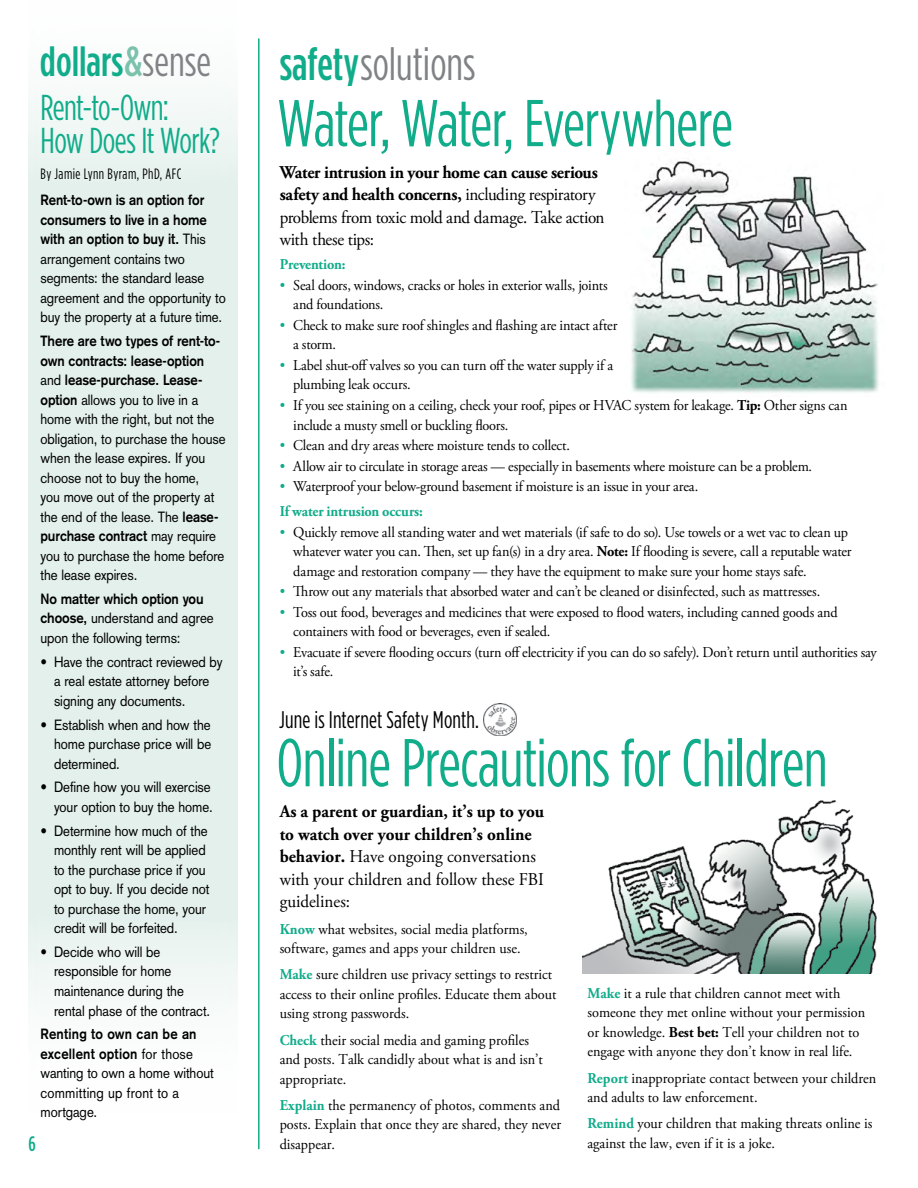
<style>
.page{position:relative;width:918px;height:1188px;background:#fff}
.page>*{position:absolute;margin:0;border:0;box-sizing:border-box;transform-origin:0 0}
.t1{font:67.5px "Gotham Condensed";letter-spacing:-.01em;color:#11ac8a;scale:.95 1}
.t2{font:66px "Gotham Condensed";letter-spacing:-.015em;color:#11ac8a;scale:.95 1}
.t3{font:46.5px "Gotham Condensed";color:#808285;scale:.95 1}
.t4{font:500 42px "Gotham Condensed";color:#11ac8a}
.t5{font:36px/33px "Gotham Condensed";letter-spacing:-.02em;color:#11ac8a;scale:.95 1}
.t6{font:24px "Gotham Condensed";letter-spacing:.005em;color:#000;scale:.95 1}
.t7{font:500 21px "Gotham Condensed";color:#11ac8a;scale:.95 1}
.t8{font:700 18px/22.5px "Adobe Garamond Pro";color:#000;scale:.95 1}
.t9{font:18px/22.5px "Adobe Garamond Pro";letter-spacing:-.025em;color:#000;scale:.95 1}
.t10{font:15px/19.5px "Adobe Garamond Pro";color:#000;scale:.95 1}
.t11{font:15px "Gotham Condensed";letter-spacing:.03em;color:#000;scale:.95 1}
.t12{font:700 15px "Adobe Garamond Pro";letter-spacing:-.02em;color:#11ac8a;scale:.95 1}
.t13{font:14.7px/19.5px "Akzidenz Grotesk";letter-spacing:-.005em;color:#000;scale:.9 1}
.s1{color:#7cc1ab}
.s2{font-weight:400;color:#808285}
.s3{font-weight:700}
.s4{font-weight:500;color:#11ac8a}
.s5{color:#11ac8a}
.s6{font-weight:700;color:#11ac8a}
.s7{font-weight:400}
</style>
<div class="page">
<img style="left:631px;top:161px;width:248px;height:232px">
<img style="left:582px;top:800px;width:295px;height:174px">
<hr style="left:258px;top:38px;width:2px;height:1111px;background:#11ac8a">
<svg style="left:28px;top:96px;width:210px;height:905px;background:#e4f1ed"></svg>
<img style="left:484px;top:704px;width:32px;height:32px">
<h3 class="t4" style="left:40px;top:37px;width:173px">dollars <span class="s1">&amp;</span> <span class="s2">sense</span></h3>
<h3 class="t5" style="left:40px;top:90px;width:190px">Rent-to-Own:<br>How Does It Work?</h3>
<p class="t11" style="left:40px;top:165px;width:150px">By Jamie Lynn Byram, PhD, AFC</p>
<p class="t13" style="left:40px;top:190px;width:207px"><span class="s3">Rent-to-own is an option for consumers to live in a home with an option to buy it.</span> This arrangement contains two segments: the standard lease agreement and the opportunity to buy the property at a future time.</p>
<p class="t13" style="left:40px;top:331px;width:207px"><span class="s3">There are two types of rent-to&shy;own contracts: lease-option </span>and <span class="s3">lease-purchase. Lease&shy;option</span> allows you to live in a home with the right, but not the obligation, to purchase the house when the lease expires. If you choose not to buy the home,<br>you move out of the property at the end of the lease. The <span class="s3">lease&shy;purchase contract</span> may require you to purchase the home before the lease expires.</p>
<p class="t13" style="left:40px;top:589px;width:194px"><span class="s3">No matter which option you choose,</span> understand and agree upon the following terms:</p>
<p class="t13" style="left:54px;top:652px;width:189px;text-indent:-14px">• Have the contract reviewed by a real estate attorney before signing any documents.</p>
<p class="t13" style="left:54px;top:715px;width:176px;text-align:justify;text-indent:-14px">• Establish when and how the home purchase price will be determined.</p>
<p class="t13" style="left:40px;top:777px;width:193px;text-align:right">• Define how you will exercise your option to buy the home.</p>
<p class="t13" style="left:54px;top:821px;width:174px;text-indent:-14px">• Determine how much of the monthly rent will be applied to the purchase price if you opt to buy. If you decide not to purchase the home, your credit will be forfeited.</p>
<p class="t13" style="left:54px;top:942px;width:175px;text-indent:-14px">• Decide who will be responsible for home maintenance during the rental phase of the contract.</p>
<p class="t13" style="left:40px;top:1025px;width:194px"><span class="s3">Renting to own can be an excellent option</span> for those wanting to own a home without committing up front to a mortgage.</p>
<h3 class="t7" style="left:28px;top:1131px;width:9px">6</h3>
<h3 class="t3" style="left:280px;top:37px;width:207px"><span class="s4">safety</span> solutions</h3>
<h2 class="t2" style="left:278px;top:85px;width:481px">Water, Water, Everywhere</h2>
<p class="t9" style="left:280px;top:162px;width:344px"><span class="s3">Water intrusion in your home can cause serious safety and health concerns,</span> including respiratory problems from toxic mold and damage. Take action with these tips:</p>
<p class="t12" style="left:280px;top:256px;width:71px">Prevention:</p>
<p class="t10" style="left:293px;top:276px;width:332px;text-indent:-13px"><span class="s5">•</span> Seal doors, windows, cracks or holes in exterior walls, joints and foundations.</p>
<p class="t10" style="left:293px;top:316px;width:343px;text-indent:-13px"><span class="s5">•</span> Check to make sure roof shingles and flashing are intact after a storm.</p>
<p class="t10" style="left:293px;top:356px;width:338px;text-indent:-13px"><span class="s5">•</span> Label shut-off valves so you can turn off the water supply if a plumbing leak occurs.</p>
<p class="t10" style="left:293px;top:396px;width:585px;text-indent:-13px"><span class="s5">•</span> If you see staining on a ceiling, check your roof, pipes or HVAC system for leakage. <span class="s3">Tip:</span> Other signs can include a musty smell or buckling floors.</p>
<p class="t10" style="left:280px;top:436px;width:307px"><span class="s5">•</span> Clean and dry areas where moisture tends to collect.</p>
<p class="t10" style="left:280px;top:457px;width:562px"><span class="s5">•</span> Allow air to circulate in storage areas — especially in basements where moisture can be a problem.</p>
<p class="t10" style="left:280px;top:475px;width:442px;line-height:24.9px"><span class="s5">•</span> Waterproof your below-ground basement if moisture is an issue in your area.<br><span class="s6">If water intrusion occurs:</span></p>
<p class="t10" style="left:293px;top:523px;width:589px;text-indent:-13px"><span class="s5">•</span> Quickly remove all standing water and wet materials (if safe to do so). Use towels or a wet vac to clean up whatever water you can. Then, set up fan(s) in a dry area. <span class="s3">Note:</span> If flooding is severe, call a reputable water damage and restoration company — they have the equipment to make sure your home stays safe.</p>
<p class="t10" style="left:280px;top:582px;width:570px"><span class="s5">•</span> Throw out any materials that absorbed water and can’t be cleaned or disinfected, such as mattresses.</p>
<p class="t10" style="left:293px;top:603px;width:575px;text-indent:-13px"><span class="s5">•</span> Toss out food, beverages and medicines that were exposed to flood waters, including canned goods and containers with food or beverages, even if sealed.</p>
<p class="t10" style="left:293px;top:643px;width:616px;text-indent:-13px"><span class="s5">•</span> Evacuate if severe flooding occurs (turn off electricity if you can do so safely). Don’t return until authorities say it’s safe.</p>
<h3 class="t6" style="left:279px;top:706px;width:212px">June is Internet Safety Month.</h3>
<h1 class="t1" style="left:277px;top:724px;width:581px">Online Precautions for Children</h1>
<p class="t8" style="left:280px;top:801px;width:280px">As a parent or guardian, it’s up to you to watch over your children’s online behavior. <span class="s7">Have ongoing conversations with your children and follow these FBI guidelines:</span></p>
<p class="t10" style="left:280px;top:920px;width:263px"><span class="s6">Know</span> what websites, social media platforms, software, games and apps your children use.</p>
<p class="t10" style="left:280px;top:965px;width:293px"><span class="s6">Make</span> sure children use privacy settings to restrict access to their online profiles. Educate them about using strong passwords.</p>
<p class="t10" style="left:280px;top:1031px;width:279px"><span class="s6">Check</span> their social media and gaming profiles and posts. Talk candidly about what is and isn’t appropriate.</p>
<p class="t10" style="left:280px;top:1096px;width:298px;text-align:justify"><span class="s6">Explain</span> the permanency of photos, comments and posts. Explain that once they are shared, they never disappear.</p>
<p class="t10" style="left:588px;top:984px;width:294px"><span class="s6">Make</span> it a rule that children cannot meet with someone they met online without your permission or knowledge. <span class="s3">Best bet:</span> Tell your children not to engage with anyone they don’t know in real life.</p>
<p class="t10" style="left:588px;top:1069px;width:305px"><span class="s6">Report</span> inappropriate contact between your children and adults to law enforcement.</p>
<p class="t10" style="left:588px;top:1115px;width:301px"><span class="s6">Remind</span> your children that making threats online is against the law, even if it is a joke.</p>
</div>
